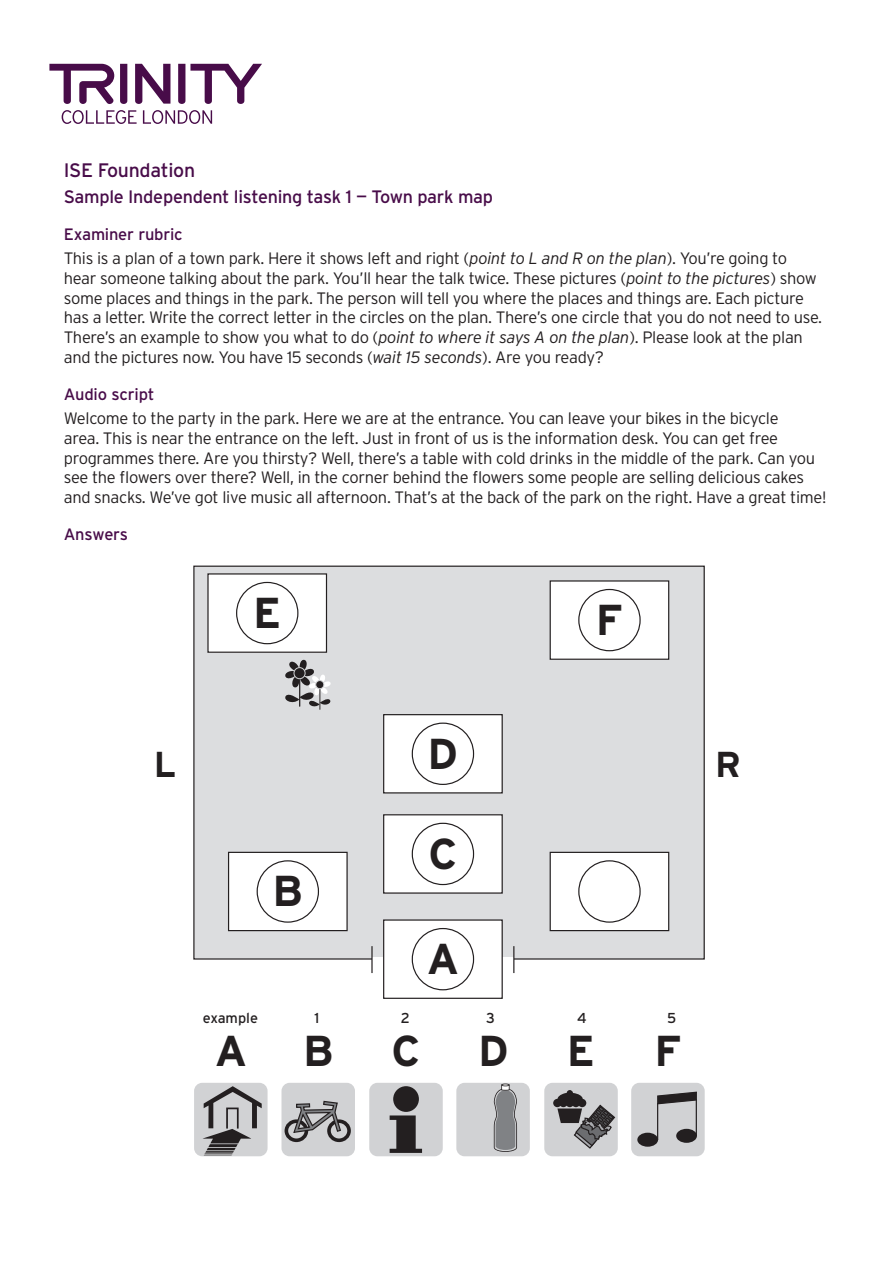
<style>
.page{position:relative;width:893px;height:1263px;background:#fff}
.page>*{position:absolute;margin:0;border:0;box-sizing:border-box;transform-origin:0 0}
.t1{font:700 43.2px "Interstate";color:#231f20}
.t2{font:700 36px "Interstate";color:#231f20}
.t3{font:19.5px "Interstate";letter-spacing:-.015em;color:#480c49}
.t4{font:18px "Interstate";letter-spacing:-.015em;color:#480c49}
.t5{font:300 16.5px/19.8px "Interstate";letter-spacing:-.02em;color:#231f20}
.t6{font:16.5px "Interstate";letter-spacing:-.015em;color:#480c49}
.t7{font:14.4px "Interstate";color:#231f20}
.s1{font-weight:400;color:#480c49}
.s2{font-style:italic}
</style>
<div class="page">
<div style="left:194px;top:566px;width:510px;height:393px;background:#dcdddf"></div>
<div style="left:384px;top:815px;width:118px;height:78px;background:#fff"></div>
<div style="left:383px;top:814px;width:120px;height:80px;border:1px solid #231f20"></div>
<div style="left:550px;top:581px;width:119px;height:78px;background:#fff"></div>
<div style="left:550px;top:580px;width:119px;height:80px;border:1px solid #231f20"></div>
<div style="left:208px;top:574px;width:118px;height:78px;background:#fff"></div>
<div style="left:207px;top:573px;width:120px;height:80px;border:1px solid #231f20"></div>
<div style="left:412px;top:823px;width:62px;height:62px;border:1px solid #231f20;border-radius:50%"></div>
<div style="left:236px;top:582px;width:62px;height:62px;border:1px solid #231f20;border-radius:50%"></div>
<div style="left:229px;top:852px;width:118px;height:78px;background:#fff"></div>
<div style="left:228px;top:852px;width:120px;height:79px;border:1px solid #231f20"></div>
<div style="left:257px;top:860px;width:62px;height:63px;border:1px solid #231f20;border-radius:50%"></div>
<div style="left:550px;top:852px;width:119px;height:78px;background:#fff"></div>
<div style="left:550px;top:852px;width:119px;height:79px;border:1px solid #231f20"></div>
<div style="left:578px;top:860px;width:63px;height:63px;border:1px solid #231f20;border-radius:50%"></div>
<div style="left:384px;top:715px;width:118px;height:78px;background:#fff"></div>
<div style="left:383px;top:714px;width:120px;height:79px;border:1px solid #231f20"></div>
<div style="left:412px;top:722px;width:62px;height:63px;border:1px solid #231f20;border-radius:50%"></div>
<div style="left:578px;top:589px;width:63px;height:62px;border:1px solid #231f20;border-radius:50%"></div>
<svg style="left:285px;top:659px;width:46px;height:51px"></svg>
<div style="left:372px;top:957px;width:141px;height:5px;background:#fff"></div>
<hr style="left:371px;top:946px;width:2px;height:27px;background:#231f20">
<svg style="left:513px;top:946px;width:1px;height:27px"></svg>
<div style="left:384px;top:920px;width:118px;height:78px;background:#fff"></div>
<div style="left:383px;top:919px;width:120px;height:80px;border:1px solid #231f20"></div>
<div style="left:412px;top:928px;width:62px;height:62px;border:1px solid #231f20;border-radius:50%"></div>
<div style="left:194px;top:1083px;width:74px;height:73px;background:#d1d2d4;border-radius:8px"></div>
<div style="left:281px;top:1083px;width:74px;height:73px;background:#d1d2d4;border-radius:8px"></div>
<div style="left:369px;top:1083px;width:74px;height:73px;background:#d1d2d4;border-radius:8px"></div>
<div style="left:544px;top:1083px;width:74px;height:73px;background:#d1d2d4;border-radius:8px"></div>
<div style="left:631px;top:1083px;width:74px;height:73px;background:#d1d2d4;border-radius:8px"></div>
<div style="left:456px;top:1083px;width:74px;height:73px;background:#d1d2d4;border-radius:8px"></div>
<svg style="left:390px;top:1115px;width:32px;height:38px"></svg>
<div style="left:393px;top:1086px;width:26px;height:26px;background:#231f20;border-radius:50%"></div>
<svg style="left:203px;top:1086px;width:59px;height:70px"></svg>
<div style="left:226px;top:1107px;width:13px;height:22px;border:2px solid #231f20"></div>
<svg style="left:494px;top:1083px;width:23px;height:69px;background:#8c8e90"></svg>
<div style="left:637px;top:1133px;width:21px;height:14px;background:#231f20;border-radius:50%"></div>
<hr style="left:657px;top:1103px;width:1px;height:37px;background:#231f20">
<div style="left:676px;top:1129px;width:21px;height:14px;background:#231f20;border-radius:50%"></div>
<hr style="left:696px;top:1099px;width:1px;height:37px;background:#231f20">
<svg style="left:657px;top:1091px;width:40px;height:14px"></svg>
<svg style="left:284px;top:1100px;width:67px;height:43px"></svg>
<svg style="left:553px;top:1090px;width:63px;height:59px"></svg>
<svg style="left:62px;top:110px;width:75px;height:14px"></svg>
<svg style="left:143px;top:110px;width:69px;height:14px"></svg>
<svg style="left:120px;top:64px;width:7px;height:40px"></svg>
<svg style="left:135px;top:64px;width:35px;height:40px"></svg>
<svg style="left:178px;top:64px;width:84px;height:40px"></svg>
<svg style="left:49px;top:64px;width:65px;height:40px"></svg>
<p class="t3" style="left:64px;top:160px;width:133px">ISE Foundation</p>
<p class="t4" style="left:64px;top:187px;width:431px">Sample Independent listening task 1 — Town park map</p>
<p class="t5" style="left:64px;top:222px;width:725px;line-height:24px"><span class="s1">Examiner rubric<br></span>This is a plan of a town park. Here it shows left and right (<span class="s2">point to L and R on the plan</span>). You’re going to</p>
<p class="t5" style="left:64px;top:268px;width:760px">hear someone talking about the park. You’ll hear the talk twice. These pictures (<span class="s2">point to the pictures</span>) show some places and things in the park. The person will tell you where the places and things are. Each picture has a letter. Write the correct letter in the circles on the plan. There’s one circle that you do not need to use.<br>There’s an example to show you what to do (<span class="s2">point to where it says A on the plan</span>). Please look at the plan and the pictures now. You have 15 seconds (<span class="s2">wait 15 seconds</span>). Are you ready?</p>
<p class="t6" style="left:64px;top:385px;width:92px">Audio script</p>
<p class="t5" style="left:64px;top:408px;width:764px">Welcome to the party in the park. Here we are at the entrance. You can leave your bikes in the bicycle<br>area. This is near the entrance on the left. Just in front of us is the information desk. You can get free programmes there. Are you thirsty? Well, there’s a table with cold drinks in the middle of the park. Can you see the flowers over there? Well, in the corner behind the flowers some people are selling delicious cakes and snacks. We’ve got live music all afternoon. That’s at the back of the park on the right. Have a great time!</p>
<p class="t6" style="left:64px;top:525px;width:66px">Answers</p>
<h1 class="t1" style="left:253px;top:589px;width:30px">E</h1>
<h1 class="t1" style="left:596px;top:596px;width:28px">F</h1>
<h1 class="t1" style="left:428px;top:729px;width:32px">D</h1>
<h2 class="t2" style="left:154px;top:744px;width:24px">L</h2>
<h2 class="t2" style="left:715px;top:744px;width:27px">R</h2>
<h1 class="t1" style="left:272px;top:867px;width:32px">B</h1>
<h1 class="t1" style="left:428px;top:829px;width:30px">C</h1>
<h1 class="t1" style="left:427px;top:935px;width:34px">A</h1>
<p class="t7" style="left:203px;top:1010px;width:57px">example</p>
<p class="t7" style="left:314px;top:1010px;width:6px">1</p>
<p class="t7" style="left:401px;top:1010px;width:11px">2</p>
<p class="t7" style="left:486px;top:1010px;width:10px">3</p>
<p class="t7" style="left:577px;top:1010px;width:11px">4</p>
<p class="t7" style="left:667px;top:1010px;width:11px">5</p>
<h1 class="t1" style="left:215px;top:1027px;width:34px">A</h1>
<h1 class="t1" style="left:303px;top:1027px;width:32px">B</h1>
<h1 class="t1" style="left:391px;top:1027px;width:30px">C</h1>
<h1 class="t1" style="left:478px;top:1027px;width:32px">D</h1>
<h1 class="t1" style="left:567px;top:1027px;width:30px">E</h1>
<h1 class="t1" style="left:655px;top:1027px;width:28px">F</h1>
</div>
